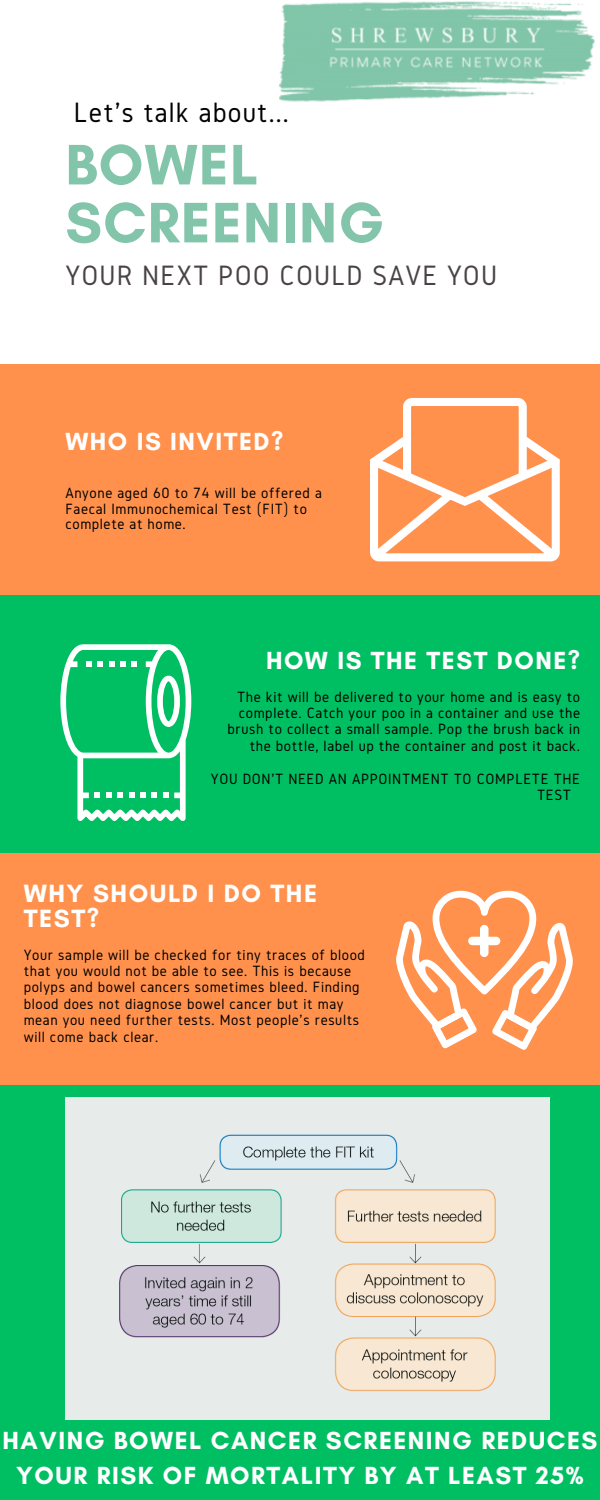
<style>
.page{position:relative;width:600px;height:1500px;background:#fff}
.page>*{position:absolute;margin:0;border:0;box-sizing:border-box;transform-origin:0 0}
.t1{font:700 58.2px/58px "Glacial Indifference";letter-spacing:.02em;color:#82c5aa}
.t2{font:29.1px "Gidole";letter-spacing:.04em;color:#494346}
.t3{font:29.1px "Gidole";letter-spacing:.04em;color:#000}
.t4{font:700 25.4px/24.8px "Glacial Indifference";letter-spacing:.06em;color:#fff}
.t5{font:700 25.2px/35.2px "Glacial Indifference";letter-spacing:.06em;color:#fff;text-align:center}
.t6{font:15.5px/16.4px "Gidole";letter-spacing:.04em;color:#000}
</style>
<div class="page">
<div style="left:0;top:364px;width:600px;height:231px;background:#ff914d"></div>
<div style="left:0;top:595px;width:600px;height:258px;background:#00bf63"></div>
<div style="left:0;top:853px;width:600px;height:232px;background:#ff914d"></div>
<div style="left:0;top:1085px;width:600px;height:415px;background:#00bf63"></div>
<img style="left:65px;top:1097px;width:484px;height:323px">
<img style="left:280px;top:1px;width:315px;height:101px">
<svg style="left:370px;top:398px;width:190px;height:163px"></svg>
<svg style="left:60px;top:644px;width:131px;height:177px"></svg>
<svg style="left:396px;top:891px;width:177px;height:159px"></svg>
<p class="t3" style="left:74px;top:97px;width:216px">Let's talk about...</p>
<p class="t1" style="left:65px;top:135px;width:320px">BOWEL<br>SCREENING</p>
<p class="t2" style="left:65px;top:259px;width:433px">YOUR NEXT POO COULD SAVE YOU</p>
<p class="t5" style="left:65px;top:423px;width:219px">WHO IS INVITED?</p>
<p class="t6" style="left:65px;top:485px;width:258px;line-height:15.8px">Anyone aged 60 to 74 will be offered a<br>Faecal Immunochemical Test (FIT) to complete at home.</p>
<p class="t5" style="left:266px;top:643px;width:316px">HOW IS THE TEST DONE?</p>
<p class="t6" style="left:228px;top:688px;width:354px;text-align:right">The kit will be delivered to your home and is easy to complete. Catch your poo in a container and use the brush to collect a small sample. Pop the brush back in the bottle, label up the container and post it back.</p>
<p class="t6" style="left:537px;top:770px;width:44px;text-indent:-326px">YOU DON'T NEED AN APPOINTMENT TO COMPLETE THE<br>TEST</p>
<p class="t4" style="left:24px;top:881px;width:295px">WHY SHOULD I DO THE<br>TEST?</p>
<p class="t6" style="left:24px;top:946px;width:343px">Your sample will be checked for tiny traces of blood that you would not be able to see. This is because polyps and bowel cancers sometimes bleed. Finding blood does not diagnose bowel cancer but it may mean you need further tests. Most people's results will come back clear.</p>
<p class="t5" style="left:3px;top:1422px;width:596px">HAVING BOWEL CANCER SCREENING REDUCES<br>YOUR RISK OF MORTALITY BY AT LEAST 25%</p>
</div>
